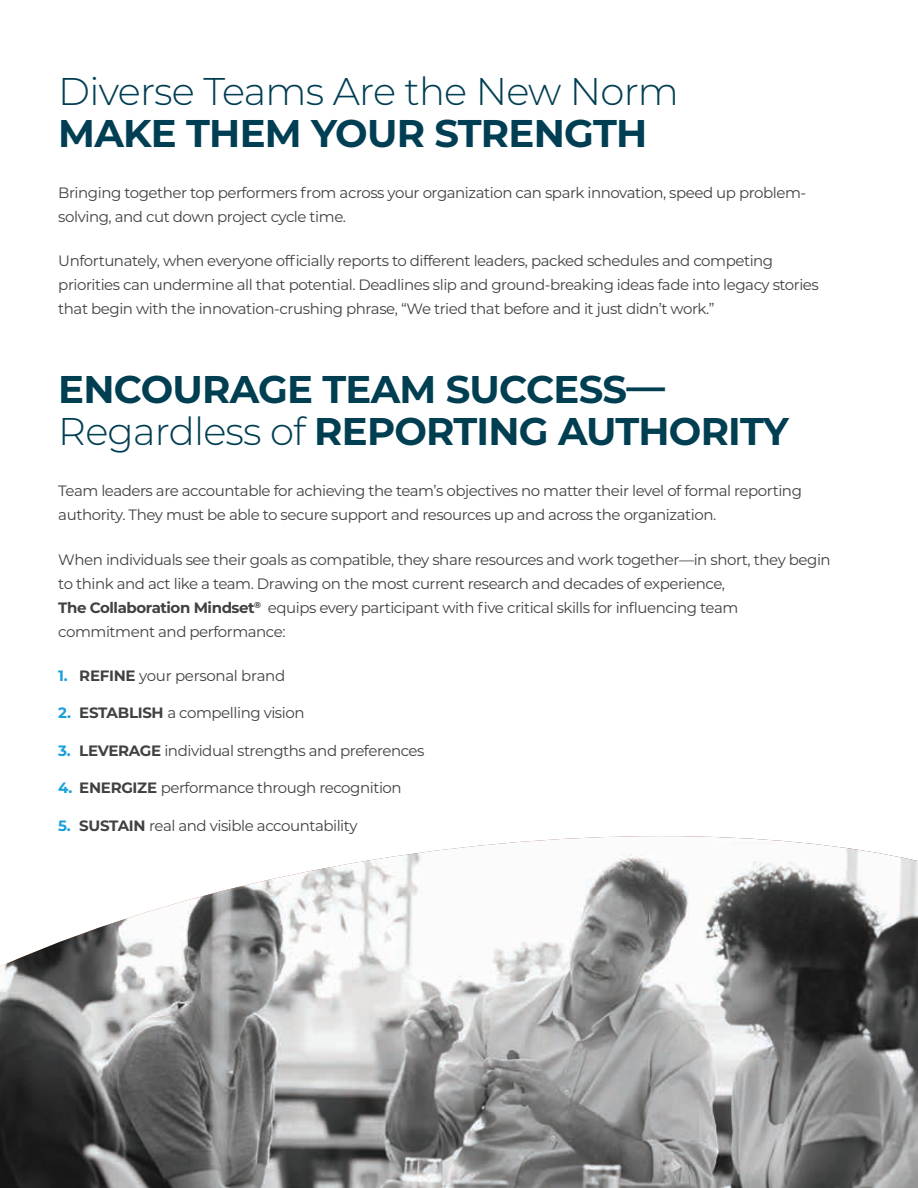
<style>
.page{position:relative;width:918px;height:1188px;background:#fff}
.page>*{position:absolute;margin:0;border:0;box-sizing:border-box;transform-origin:0 0}
.t1{font:700 38.55px/42px "Montserrat";letter-spacing:-.02em;color:#003e52}
.t2{font:300 38.55px "Montserrat";letter-spacing:-.02em;color:#003e53}
.t3{font:700 38.55px "Montserrat";letter-spacing:-.02em;color:#003e53}
.t4{font:15px/24px "Montserrat";letter-spacing:-.03em;color:#414142}
.s1{font-weight:300}
.s2{font-weight:700}
.s3{font-weight:700;color:#18a0db}
</style>
<div class="page">
<img style="left:0;top:836px;width:918px;height:352px">
<h1 class="t2" style="left:58px;top:65px;width:622px">Diverse Teams Are the New Norm</h1>
<h1 class="t3" style="left:58px;top:105px;width:591px">MAKE THEM YOUR STRENGTH</h1>
<p class="t4" style="left:58px;top:180px;width:749px">Bringing together top performers from across your organization can spark innovation, speed up problem&shy;solving, and cut down project cycle time.</p>
<p class="t4" style="left:58px;top:248px;width:762px">Unfortunately, when everyone officially reports to different leaders, packed schedules and competing priorities can undermine all that potential. Deadlines slip and ground-breaking ideas fade into legacy stories that begin with the innovation-crushing phrase, “We tried that before and it just didn’t work.”</p>
<h1 class="t1" style="left:58px;top:367px;width:732px">ENCOURAGE TEAM SUCCESS—<br><span class="s1">Regardless of</span> REPORTING AUTHORITY</h1>
<p class="t4" style="left:58px;top:479px;width:745px">Team leaders are accountable for achieving the team’s objectives no matter their level of formal reporting authority. They must be able to secure support and resources up and across the organization.</p>
<p class="t4" style="left:58px;top:547px;width:774px">When individuals see their goals as compatible, they share resources and work together—in short, they begin to think and act like a team. Drawing on the most current research and decades of experience,<br><span class="s2">The Collaboration Mindset</span><sup>®</sup> equips every participant with five critical skills for influencing team commitment and performance:</p>
<p class="t4" style="left:58px;top:663px;width:229px"><span class="s3">1.</span> <span class="s2">REFINE</span> your personal brand</p>
<p class="t4" style="left:58px;top:701px;width:248px"><span class="s3">2.</span> <span class="s2">ESTABLISH</span> a compelling vision</p>
<p class="t4" style="left:58px;top:738px;width:368px"><span class="s3">3.</span> <span class="s2">LEVERAGE</span> individual strengths and preferences</p>
<p class="t4" style="left:58px;top:776px;width:345px"><span class="s3">4.</span> <span class="s2">ENERGIZE</span> performance through recognition</p>
<p class="t4" style="left:58px;top:813px;width:301px"><span class="s3">5.</span> <span class="s2">SUSTAIN</span> real and visible accountability</p>
</div>
